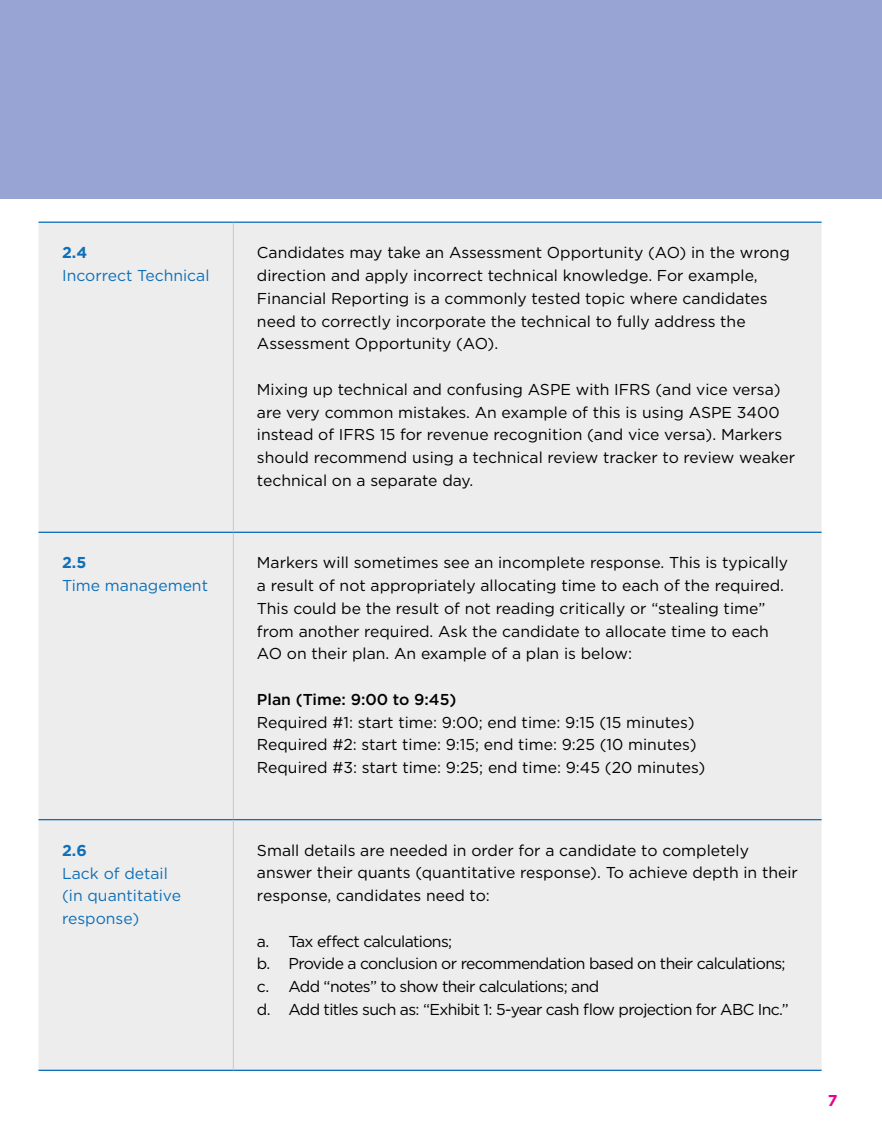
<style>
.page{position:relative;width:882px;height:1134px;background:#fff}
.page>*{position:absolute;margin:0;border:0;box-sizing:border-box;transform-origin:0 0}
.t1{font:15.75px/22.8px "Gotham";color:#000}
.t2{font:15.75px/22.8px "Gotham";letter-spacing:-.04em;color:#000}
.t3{font:15.75px/22.8px "Gotham";color:#0e70b8}
.t4{font:500 15.75px "Gotham";color:#000}
.t5{font:700 15.75px "Gotham";color:#0e70b8}
.t6{font:700 15.75px "Gotham";color:#ec008c}
</style>
<div class="page">
<div style="left:0;top:0;width:882px;height:199px;background:#98a4d3"></div>
<div style="left:38px;top:223px;width:784px;height:847px;background:#eeeded"></div>
<hr style="left:38px;top:222px;width:195px;height:1px;background:#0e70b8">
<hr style="left:233px;top:222px;width:589px;height:1px;background:#0e70b8">
<hr style="left:38px;top:532px;width:195px;height:1px;background:#0e70b8">
<hr style="left:233px;top:532px;width:589px;height:1px;background:#0e70b8">
<hr style="left:38px;top:819px;width:195px;height:1px;background:#0e70b8">
<hr style="left:233px;top:819px;width:589px;height:1px;background:#0e70b8">
<hr style="left:38px;top:1070px;width:195px;height:1px;background:#0e70b8">
<hr style="left:233px;top:1070px;width:589px;height:1px;background:#0e70b8">
<hr style="left:233px;top:223px;width:1px;height:309px;background:#c7c8ca">
<hr style="left:233px;top:533px;width:1px;height:286px;background:#c7c8ca">
<hr style="left:233px;top:820px;width:1px;height:250px;background:#c7c8ca">
<p class="t5" style="left:62px;top:242px;width:27px">2.4</p>
<p class="t3" style="left:62px;top:264px;width:149px">Incorrect Technical</p>
<p class="t1" style="left:257px;top:241px;width:534px">Candidates may take an Assessment Opportunity (AO) in the wrong direction and apply incorrect technical knowledge. For example, Financial Reporting is a commonly tested topic where candidates need to correctly incorporate the technical to fully address the Assessment Opportunity (AO).</p>
<p class="t1" style="left:257px;top:378px;width:540px">Mixing up technical and confusing ASPE with IFRS (and vice versa) are very common mistakes. An example of this is using ASPE 3400 instead of IFRS 15 for revenue recognition (and vice versa). Markers should recommend using a technical review tracker to review weaker technical on a separate day.</p>
<p class="t5" style="left:62px;top:552px;width:26px">2.5</p>
<p class="t3" style="left:62px;top:574px;width:147px">Time management</p>
<p class="t1" style="left:257px;top:551px;width:533px">Markers will sometimes see an incomplete response. This is typically a result of not appropriately allocating time to each of the required.<br>This could be the result of not reading critically or “stealing time” from another required. Ask the candidate to allocate time to each AO on their plan. An example of a plan is below:</p>
<p class="t4" style="left:257px;top:689px;width:201px">Plan (Time: 9:00 to 9:45)</p>
<p class="t1" style="left:257px;top:710px;width:450px">Required #1: start time: 9:00; end time: 9:15 (15 minutes)<br>Required #2: start time: 9:15; end time: 9:25 (10 minutes)<br>Required #3: start time: 9:25; end time: 9:45 (20 minutes)</p>
<p class="t5" style="left:62px;top:840px;width:26px">2.6</p>
<p class="t3" style="left:62px;top:861px;width:120px">Lack of detail (in quantitative response)</p>
<p class="t1" style="left:257px;top:838px;width:542px">Small details are needed in order for a candidate to completely answer their quants (quantitative response). To achieve depth in their response, candidates need to:</p>
<p class="t2" style="left:257px;top:929px;width:533px">a. Tax effect calculations;<br>b. Provide a conclusion or recommendation based on their calculations; c. Add “notes” to show their calculations; and<br>d. Add titles such as: “Exhibit 1: 5-year cash flow projection for ABC Inc.”</p>
<p class="t6" style="left:828px;top:1090px;width:11px">7</p>
</div>
